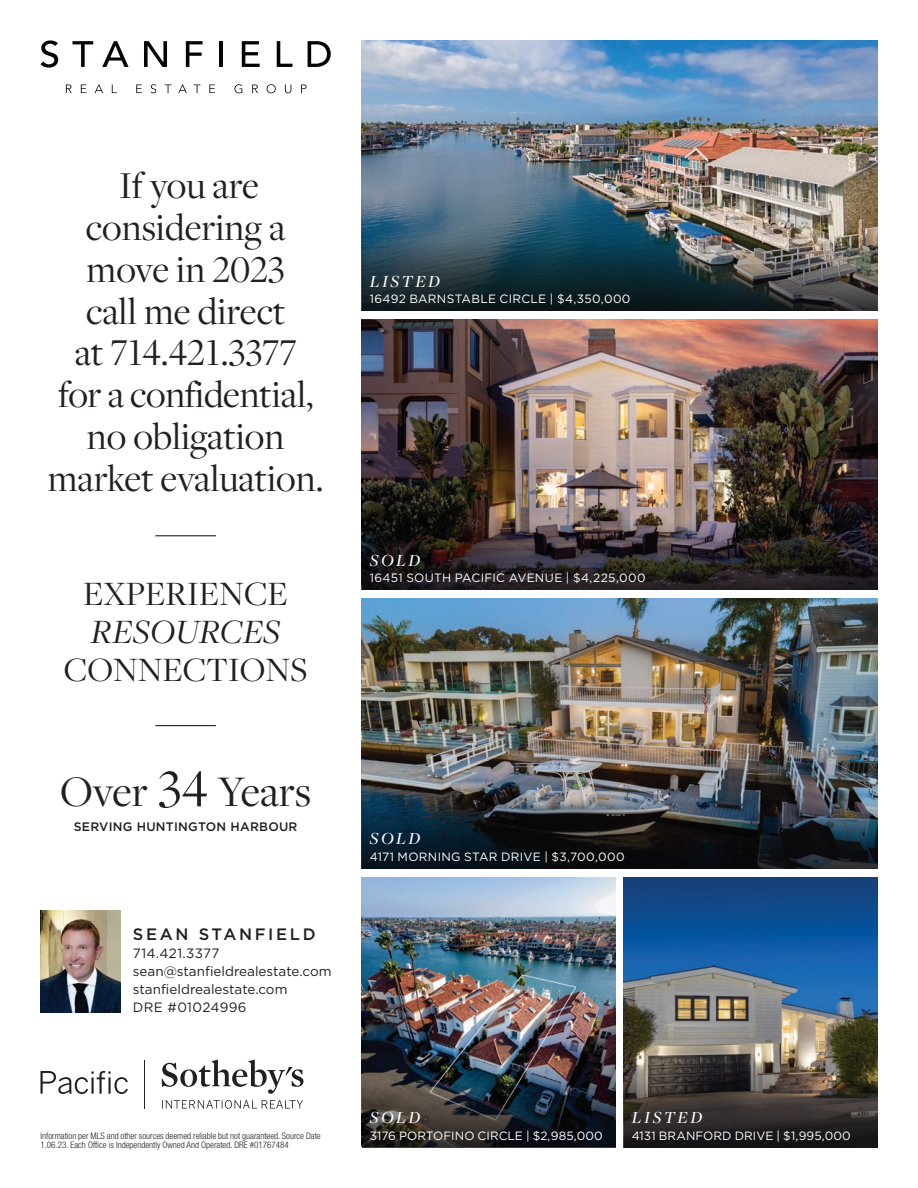
<style>
.page{position:relative;width:918px;height:1188px;background:#fff}
.page>*{position:absolute;margin:0;border:0;box-sizing:border-box;transform-origin:0 0}
.t1{font:45.3px "Freight Disp Pro";color:#231f20}
.t2{font:39.45px/41.8px "Freight Disp Pro";color:#231f20;text-align:center}
.t3{font:35.4px "Freight Disp Pro";color:#231f20}
.t4{font:italic 35.4px "Freight Disp Pro";color:#231f20}
.t5{font:italic 500 17.7px "Freight Disp Pro";letter-spacing:.14em;color:#fff}
.t6{font:500 16.5px "Gotham";letter-spacing:.16em;color:#231f20}
.t7{font:13.5px/18px "Gotham";color:#231f20}
.t8{font:500 12.3px "Gotham";letter-spacing:.02em;color:#231f20}
.t9{font:12px "Gotham";letter-spacing:.015em;color:#fff}
.t10{font:300 condensed 9px "Helvetica Neue LT Pro";color:#231f20}
.s1{font-size:55.2px}
</style>
<div class="page">
<img style="left:362px;top:40px;width:516px;height:196px">
<img style="left:362px;top:319px;width:516px;height:196px">
<img style="left:362px;top:598px;width:516px;height:196px">
<img style="left:362px;top:877px;width:253px;height:196px">
<img style="left:624px;top:877px;width:254px;height:196px">
<svg style="left:40px;top:1071px;width:88px;height:23px"></svg>
<hr style="left:144px;top:1060px;width:1px;height:49px;background:#231f20">
<svg style="left:162px;top:1060px;width:141px;height:34px"></svg>
<svg style="left:162px;top:1100px;width:141px;height:9px"></svg>
<svg style="left:41px;top:41px;width:17px;height:27px"></svg>
<svg style="left:73px;top:41px;width:20px;height:26px"></svg>
<svg style="left:102px;top:41px;width:27px;height:26px"></svg>
<svg style="left:144px;top:41px;width:23px;height:26px"></svg>
<svg style="left:186px;top:41px;width:17px;height:26px"></svg>
<hr style="left:219px;top:41px;width:4px;height:26px;background:#040503">
<svg style="left:242px;top:41px;width:18px;height:26px"></svg>
<svg style="left:277px;top:41px;width:16px;height:26px"></svg>
<svg style="left:308px;top:41px;width:23px;height:26px"></svg>
<svg style="left:66px;top:85px;width:6px;height:8px"></svg>
<svg style="left:81px;top:85px;width:5px;height:8px"></svg>
<svg style="left:95px;top:85px;width:8px;height:8px"></svg>
<svg style="left:112px;top:85px;width:5px;height:8px"></svg>
<svg style="left:136px;top:85px;width:6px;height:8px"></svg>
<svg style="left:151px;top:84px;width:5px;height:9px"></svg>
<svg style="left:165px;top:85px;width:6px;height:8px"></svg>
<svg style="left:178px;top:85px;width:9px;height:8px"></svg>
<svg style="left:194px;top:85px;width:7px;height:8px"></svg>
<svg style="left:209px;top:85px;width:6px;height:8px"></svg>
<svg style="left:234px;top:84px;width:8px;height:9px"></svg>
<svg style="left:252px;top:85px;width:6px;height:8px"></svg>
<svg style="left:267px;top:84px;width:9px;height:9px"></svg>
<svg style="left:285px;top:85px;width:6px;height:8px"></svg>
<svg style="left:301px;top:85px;width:6px;height:8px"></svg>
<img style="left:362px;top:236px;width:516px;height:75px">
<svg style="left:362px;top:515px;width:516px;height:75px;background:#2f2829"></svg>
<img style="left:362px;top:794px;width:516px;height:75px">
<img style="left:362px;top:1073px;width:253px;height:75px">
<svg style="left:624px;top:1073px;width:254px;height:75px;background:#36302d"></svg>
<hr style="left:155px;top:535px;width:61px;height:1px;background:#040503">
<hr style="left:155px;top:725px;width:61px;height:1px;background:#040503">
<img style="left:40px;top:910px;width:81px;height:102px">
<h2 class="t2" style="left:48px;top:163px;width:277px">If you are considering a move in 2023<br>call me direct<br>at 714.421.3377<br>for a confidential, no obligation market evaluation.</h2>
<h3 class="t3" style="left:83px;top:570px;width:206px">EXPERIENCE</h3>
<h3 class="t4" style="left:91px;top:608px;width:191px">RESOURCES</h3>
<h3 class="t3" style="left:64px;top:646px;width:245px">CONNECTIONS</h3>
<h1 class="t1" style="left:60px;top:762px;width:252px">Over <span class="s1">34</span> Years</h1>
<p class="t8" style="left:74px;top:820px;width:225px">SERVING HUNTINGTON HARBOUR</p>
<h3 class="t6" style="left:133px;top:925px;width:184px">SEAN STANFIELD</h3>
<p class="t7" style="left:133px;top:944px;width:200px">714.421.3377 sean@stanfieldrealestate.com stanfieldrealestate.com<br>DRE #01024996</p>
<h3 class="t5" style="left:370px;top:269px;width:72px">LISTED</h3>
<p class="t9" style="left:370px;top:292px;width:262px">16492 BARNSTABLE CIRCLE | $4,350,000</p>
<h3 class="t5" style="left:370px;top:548px;width:52px">SOLD</h3>
<p class="t9" style="left:370px;top:571px;width:277px">16451 SOUTH PACIFIC AVENUE | $4,225,000</p>
<h3 class="t5" style="left:370px;top:827px;width:52px">SOLD</h3>
<p class="t9" style="left:370px;top:850px;width:256px">4171 MORNING STAR DRIVE | $3,700,000</p>
<h3 class="t5" style="left:370px;top:1106px;width:52px">SOLD</h3>
<p class="t9" style="left:370px;top:1129px;width:235px">3176 PORTOFINO CIRCLE | $2,985,000</p>
<h3 class="t5" style="left:632px;top:1106px;width:72px">LISTED</h3>
<p class="t10" style="left:40px;top:1130px;width:282px">Information per MLS and other sources deemed reliable but not guaranteed. Source Date</p>
<p class="t9" style="left:632px;top:1129px;width:220px">4131 BRANFORD DRIVE | $1,995,000</p>
<p class="t10" style="left:40px;top:1139px;width:250px">1.06.23. Each Office is Independently Owned And Operated. DRE #01767484</p>
</div>
